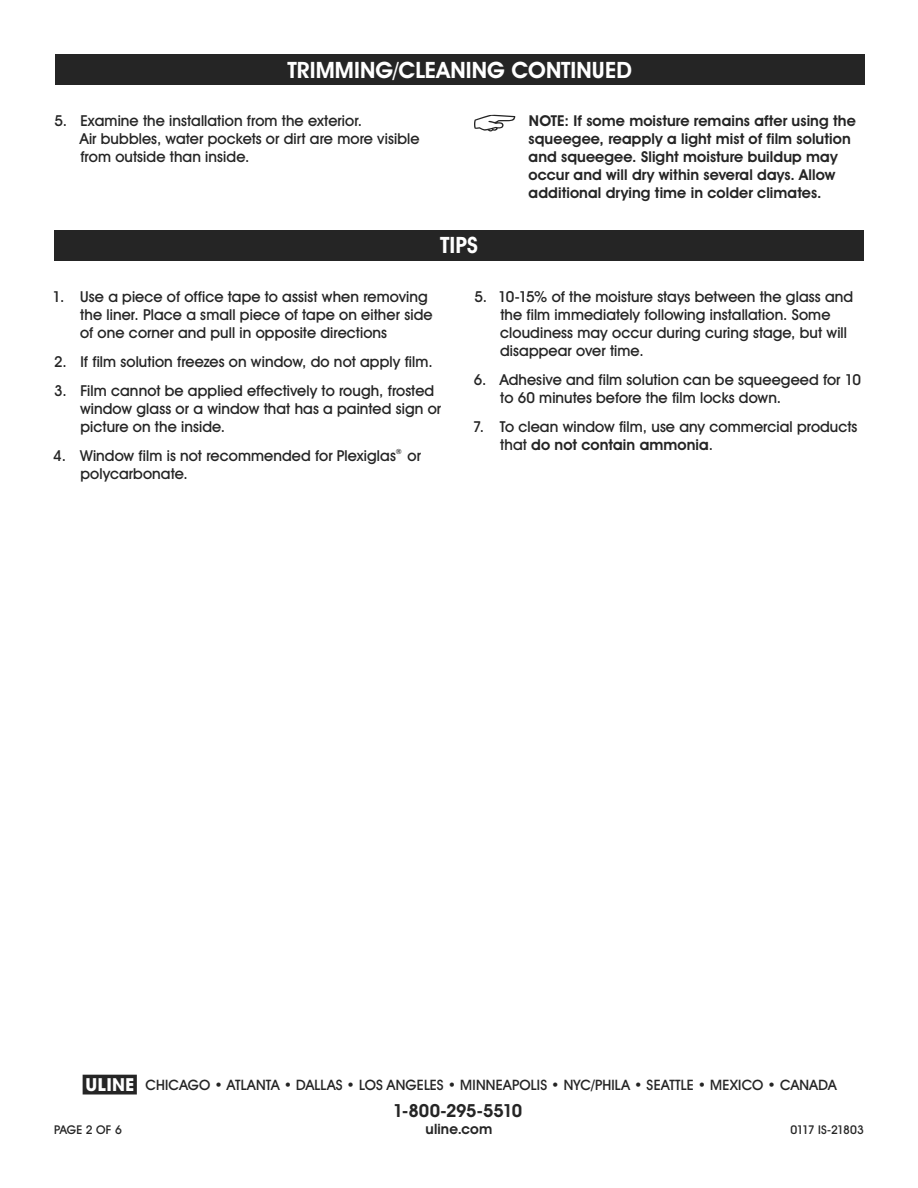
<style>
.page{position:relative;width:918px;height:1188px;background:#fff}
.page>*{position:absolute;margin:0;border:0;box-sizing:border-box;transform-origin:0 0}
.t1{font:700 22.5px "Uline Two Knine";letter-spacing:.005em;color:#fff}
.t2{font:700 18px "Uline Two Knine";letter-spacing:-.02em;color:#252525}
.t3{font:15px/18px "Uline Two Knine";letter-spacing:.005em;color:#252525}
.t4{font:700 15px/18px "Uline Two Knine";letter-spacing:.005em;color:#252525}
.t5{font:14.25px "Uline Two Knine";letter-spacing:.01em;color:#252525}
.t6{font:700 14.25px "Uline Two Knine";letter-spacing:.01em;color:#252525}
.t7{font:12px "Uline Two Knine";letter-spacing:-.05em;color:#252525}
.t8{font:12px "Uline Two Knine";letter-spacing:-.02em;color:#252525}
.s1{font-weight:700}
.s2{font-size:18px}
</style>
<div class="page">
<div style="left:54px;top:230px;width:810px;height:30px;background:#252525"></div>
<svg style="left:474px;top:115px;width:41px;height:16px"></svg>
<div style="left:55px;top:54px;width:810px;height:30px;background:#252525"></div>
<h1 class="t1" style="left:288px;top:56px;width:346px">TRIMMING/CLEANING CONTINUED</h1>
<p class="t3" style="left:80px;top:111px;width:341px;text-indent:-25px">5. Examine the installation from the exterior.<br>Air bubbles, water pockets or dirt are more visible from outside than inside.</p>
<p class="t4" style="left:528px;top:111px;width:329px">NOTE: If some moisture remains after using the squeegee, reapply a light mist of film solution and squeegee. Slight moisture buildup may occur and will dry within several days. Allow additional drying time in colder climates.</p>
<h1 class="t1" style="left:440px;top:232px;width:39px">TIPS</h1>
<p class="t3" style="left:80px;top:288px;width:354px;text-indent:-28px">1. Use a piece of office tape to assist when removing the liner. Place a small piece of tape on either side of one corner and pull in opposite directions</p>
<p class="t3" style="left:54px;top:352px;width:380px">2. If film solution freezes on window, do not apply film.</p>
<p class="t3" style="left:80px;top:381px;width:363px;text-indent:-26px">3. Film cannot be applied effectively to rough, frosted window glass or a window that has a painted sign or picture on the inside.</p>
<p class="t3" style="left:81px;top:446px;width:342px;text-indent:-27px">4. Window film is not recommended for Plexiglas<sup>®</sup> or polycarbonate.</p>
<p class="t3" style="left:500px;top:288px;width:355px;text-indent:-26px">5. 10-15% of the moisture stays between the glass and the film immediately following installation. Some cloudiness may occur during curing stage, but will disappear over time.</p>
<p class="t3" style="left:500px;top:370px;width:362px;text-indent:-27px">6. Adhesive and film solution can be squeegeed for 10 to 60 minutes before the film locks down.</p>
<p class="t3" style="left:500px;top:417px;width:359px;text-indent:-27px">7. To clean window film, use any commercial products that <span class="s1">do not contain ammonia</span>.</p>
<p class="t5" style="left:83px;top:1076px;width:755px"><span class="s2">π</span> CHICAGO • ATLANTA • DALLAS • LOS ANGELES • MINNEAPOLIS • NYC/PHILA • SEATTLE • MEXICO • CANADA</p>
<p class="t2" style="left:393px;top:1099px;width:131px">1-800-295-5510</p>
<p class="t6" style="left:426px;top:1120px;width:68px">uline.com</p>
<p class="t8" style="left:54px;top:1122px;width:69px">PAGE 2 OF 6</p>
<p class="t7" style="left:791px;top:1122px;width:75px">0117 IS-21803</p>
</div>
